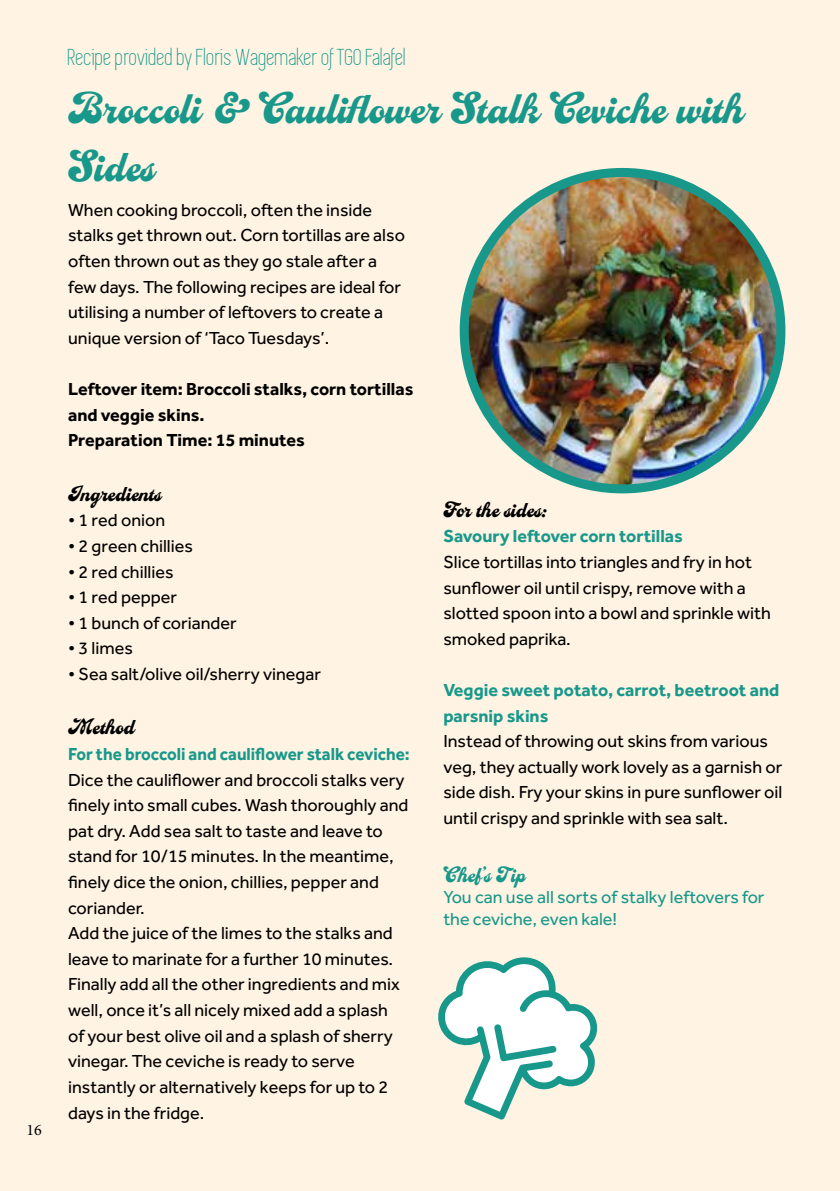
<style>
.page{position:relative;width:840px;height:1191px;background:#fff}
.page>*{position:absolute;margin:0;border:0;box-sizing:border-box;transform-origin:0 0}
.t1{font:700 48px/57.6px "Casey";color:#18988b}
.t2{font:24px "Simplifica";color:#18988b}
.t3{font:700 24px "Casey";color:#000}
.t4{font:700 24px "Casey";color:#18988b}
.t5{font:18px/25.6px "Effra";color:#000}
.t6{font:700 18px/25.6px "Effra";color:#000}
.t7{font:700 18px/25.6px "Effra";color:#18988b}
.t8{font:18px/21.6px "Effra";color:#18988b}
.t9{font:700 18px "Effra";color:#18988b;scale:.95 1}
.t10{font:16px "Minion Pro";color:#000}
</style>
<div class="page">
<div style="left:0;top:0;width:839px;height:1191px;background:#fff4e3"></div>
<svg style="left:438px;top:957px;width:160px;height:163px"></svg>
<img style="left:469px;top:173px;width:311px;height:315px">
<div style="left:459px;top:168px;width:326px;height:325px;border:9px solid #18988b;border-radius:50%"></div>
<p class="t10" style="left:26px;top:1118px;width:17px">16</p>
<h2 class="t2" style="left:68px;top:45px;width:339px">Recipe provided by Floris Wagemaker of TGO Falafel</h2>
<h1 class="t1" style="left:68px;top:82px;width:677px">Broccoli &amp; Cauliflower Stalk Ceviche with<br>Sides</h1>
<p class="t5" style="left:68px;top:197px;width:338px">When cooking broccoli, often the inside stalks get thrown out. Corn tortillas are also often thrown out as they go stale after a few days. The following recipes are ideal for utilising a number of leftovers to create a unique version of ‘Taco Tuesdays’.</p>
<p class="t6" style="left:68px;top:376px;width:346px">Leftover item: Broccoli stalks, corn tortillas and veggie skins.<br>Preparation Time: 15 minutes</p>
<h2 class="t3" style="left:68px;top:480px;width:95px">Ingredients</h2>
<p class="t5" style="left:68px;top:507px;width:99px">• 1 red onion</p>
<p class="t5" style="left:68px;top:533px;width:126px">• 2 green chillies</p>
<p class="t5" style="left:68px;top:558px;width:107px">• 2 red chillies</p>
<p class="t5" style="left:68px;top:584px;width:110px">• 1 red pepper</p>
<p class="t5" style="left:68px;top:610px;width:170px">• 1 bunch of coriander</p>
<p class="t5" style="left:68px;top:635px;width:66px">• 3 limes</p>
<p class="t5" style="left:68px;top:661px;width:254px">• Sea salt/olive oil/sherry vinegar</p>
<h2 class="t3" style="left:68px;top:713px;width:68px">Method</h2>
<p class="t9" style="left:68px;top:743px;width:361px">For the broccoli and cauliflower stalk ceviche:</p>
<p class="t5" style="left:68px;top:766px;width:342px">Dice the cauliflower and broccoli stalks very finely into small cubes. Wash thoroughly and pat dry. Add sea salt to taste and leave to stand for 10/15 minutes. In the meantime, finely dice the onion, chillies, pepper and coriander.<br>Add the juice of the limes to the stalks and leave to marinate for a further 10 minutes.<br>Finally add all the other ingredients and mix well, once it’s all nicely mixed add a splash of your best olive oil and a splash of sherry vinegar. The ceviche is ready to serve instantly or alternatively keeps for up to 2 days in the fridge.</p>
<h2 class="t3" style="left:443px;top:496px;width:106px">For the sides:</h2>
<p class="t7" style="left:443px;top:523px;width:241px">Savoury leftover corn tortillas</p>
<p class="t5" style="left:443px;top:549px;width:329px">Slice tortillas into triangles and fry in hot sunflower oil until crispy, remove with a slotted spoon into a bowl and sprinkle with smoked paprika.</p>
<p class="t7" style="left:443px;top:677px;width:337px">Veggie sweet potato, carrot, beetroot and parsnip skins</p>
<p class="t5" style="left:443px;top:728px;width:340px">Instead of throwing out skins from various veg, they actually work lovely as a garnish or side dish. Fry your skins in pure sunflower oil until crispy and sprinkle with sea salt.</p>
<h2 class="t4" style="left:443px;top:860px;width:84px">Chef’s Tip</h2>
<p class="t8" style="left:443px;top:886px;width:322px">You can use all sorts of stalky leftovers for the ceviche, even kale!</p>
</div>
